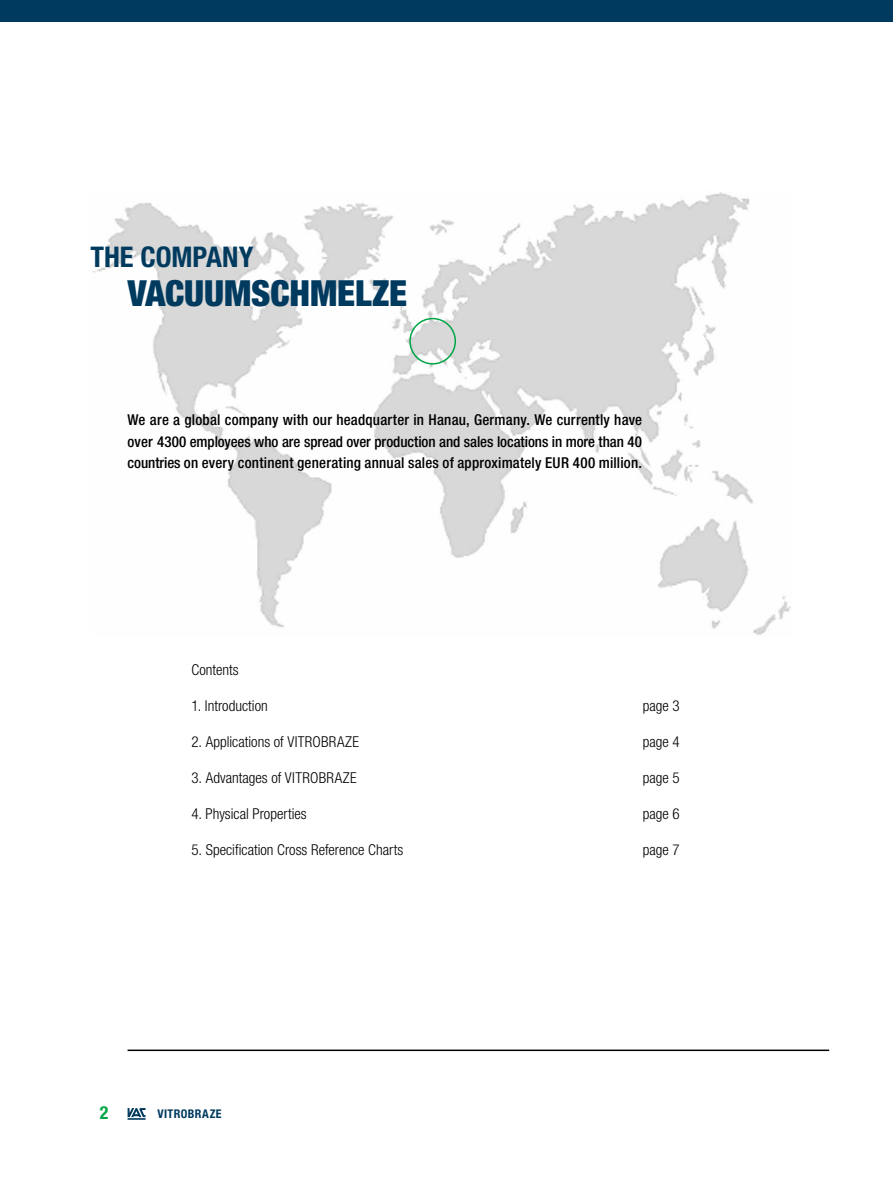
<style>
.page{position:relative;width:893px;height:1191px;background:#fff}
.page>*{position:absolute;margin:0;border:0;box-sizing:border-box;transform-origin:0 0}
.t1{font:900 condensed 36px "Helvetica Neue LT Pro";letter-spacing:-.005em;color:#003a5e}
.t2{font:700 condensed 28.5px "Helvetica Neue LT Pro";color:#003a5e}
.t3{font:700 condensed 18px "Helvetica Neue LT Pro";color:#00a645}
.t4{font:500 condensed 15px/21.3px "Helvetica Neue LT Pro";letter-spacing:.015em;color:#000;text-align:justify}
.t5{font:300 condensed 15px "Helvetica Neue LT Pro";color:#000}
.t6{font:700 condensed 12px "Helvetica Neue LT Pro";letter-spacing:.035em;color:#003a5e}
</style>
<div class="page">
<svg style="left:128px;top:1108px;width:18px;height:11px"></svg>
<hr style="left:128px;top:1049px;width:701px;height:2px;background:#000">
<div style="left:0;top:0;width:893px;height:21px;background:#003a5e"></div>
<img style="left:92px;top:192px;width:699px;height:443px">
<div style="left:409px;top:318px;width:47px;height:46px;border:2px solid #00a645;border-radius:50%"></div>
<h2 class="t2" style="left:90px;top:240px;width:165px">THE COMPANY</h2>
<h1 class="t1" style="left:128px;top:272px;width:79px">VACUUMS</h1>
<h1 class="t1" style="left:270px;top:272px;width:138px">CHMELZE</h1>
<p class="t4" style="left:128px;top:409px;width:516px">We are a global company with our headquarter in Hanau, Germany. We currently have over 4300 employees who are spread over production and sales locations in more than 40 countries on every continent generating annual sales of approximately EUR 400 million.</p>
<p class="t5" style="left:191px;top:661px;width:49px">Contents</p>
<p class="t5" style="left:191px;top:697px;width:78px">1. Introduction</p>
<p class="t5" style="left:643px;top:697px;width:38px">page 3</p>
<p class="t5" style="left:191px;top:733px;width:169px">2. Applications of VITROBRAZE</p>
<p class="t5" style="left:643px;top:733px;width:38px">page 4</p>
<p class="t5" style="left:191px;top:769px;width:167px">3. Advantages of VITROBRAZE</p>
<p class="t5" style="left:643px;top:769px;width:38px">page 5</p>
<p class="t5" style="left:191px;top:805px;width:117px">4. Physical Properties</p>
<p class="t5" style="left:643px;top:805px;width:38px">page 6</p>
<p class="t5" style="left:191px;top:841px;width:214px">5. Specification Cross Reference Charts</p>
<p class="t5" style="left:643px;top:841px;width:38px">page 7</p>
<p class="t3" style="left:100px;top:1102px;width:10px">2</p>
<p class="t6" style="left:157px;top:1106px;width:66px">VITROBRAZE</p>
</div>
